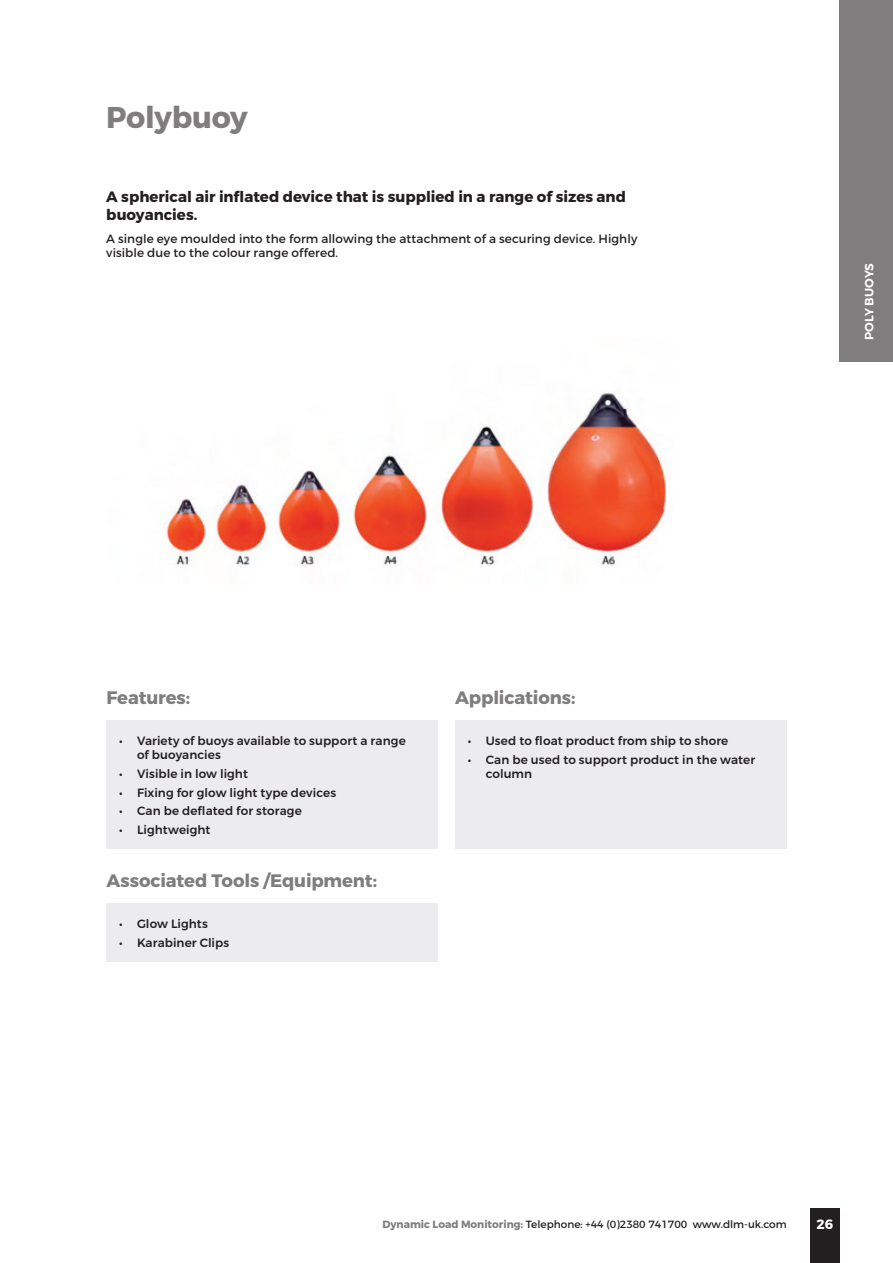
<style>
.page{position:relative;width:893px;height:1263px;background:#fff}
.page>*{position:absolute;margin:0;border:0;box-sizing:border-box;transform-origin:0 0}
.t1{font:700 30px "Montserrat";letter-spacing:-.01em;color:#7f7d7d}
.t2{font:700 18px "Montserrat";letter-spacing:-.005em;color:#7f7d7d}
.t3{font:700 15px/18px "Montserrat";color:#231f20}
.t4{font:700 13.5px "Montserrat";color:#fff}
.t5{font:500 12px/14.4px "Montserrat";letter-spacing:.005em;color:#231f20}
.t6{font:12px/14.4px "Montserrat";letter-spacing:.005em;color:#231f20}
.t7{font:600 12px "Montserrat";letter-spacing:.01em;color:#fff}
.t8{font:10.5px "Montserrat";color:#231f20}
.s1{font-weight:700;color:#7f7d7d}
</style>
<div class="page">
<div style="left:810px;top:1209px;width:30px;height:54px;background:#231f20"></div>
<div style="left:455px;top:720px;width:332px;height:129px;background:#ececee"></div>
<div style="left:106px;top:720px;width:332px;height:129px;background:#ececee"></div>
<div style="left:106px;top:903px;width:332px;height:59px;background:#ececee"></div>
<div style="left:840px;top:0;width:53px;height:361px;background:#7f7d7d"></div>
<img style="left:166px;top:393px;width:500px;height:174px">
<p class="t1" style="left:106px;top:99px;width:143px">Polybuoy</p>
<p class="t3" style="left:106px;top:188px;width:521px">A spherical air inflated device that is supplied in a range of sizes and buoyancies.</p>
<p class="t6" style="left:106px;top:231px;width:533px">A single eye moulded into the form allowing the attachment of a securing device. Highly visible due to the colour range offered.</p>
<p class="t7" style="left:862px;top:340px;width:79px;rotate:-90deg">POLY BUOYS</p>
<p class="t2" style="left:107px;top:686px;width:85px">Features:</p>
<p class="t2" style="left:455px;top:686px;width:122px">Applications:</p>
<p class="t5" style="left:137px;top:733px;width:270px;text-indent:-18px">• Variety of buoys available to support a range of buoyancies</p>
<p class="t5" style="left:119px;top:766px;width:130px">• Visible in low light</p>
<p class="t5" style="left:119px;top:785px;width:219px">• Fixing for glow light type devices</p>
<p class="t5" style="left:119px;top:804px;width:184px">• Can be deflated for storage</p>
<p class="t5" style="left:119px;top:822px;width:93px">• Lightweight</p>
<p class="t2" style="left:107px;top:869px;width:272px">Associated Tools /Equipment:</p>
<p class="t5" style="left:119px;top:917px;width:90px">• Glow Lights</p>
<p class="t5" style="left:119px;top:935px;width:112px">• Karabiner Clips</p>
<p class="t5" style="left:468px;top:733px;width:262px">• Used to float product from ship to shore</p>
<p class="t5" style="left:486px;top:752px;width:271px;text-indent:-18px">• Can be used to support product in the water column</p>
<p class="t8" style="left:382px;top:1217px;width:406px"><span class="s1">Dynamic Load Monitoring:</span> Telephone: +44 (0)2380 741700 www.dlm-uk.com</p>
<p class="t4" style="left:816px;top:1215px;width:18px">26</p>
</div>
